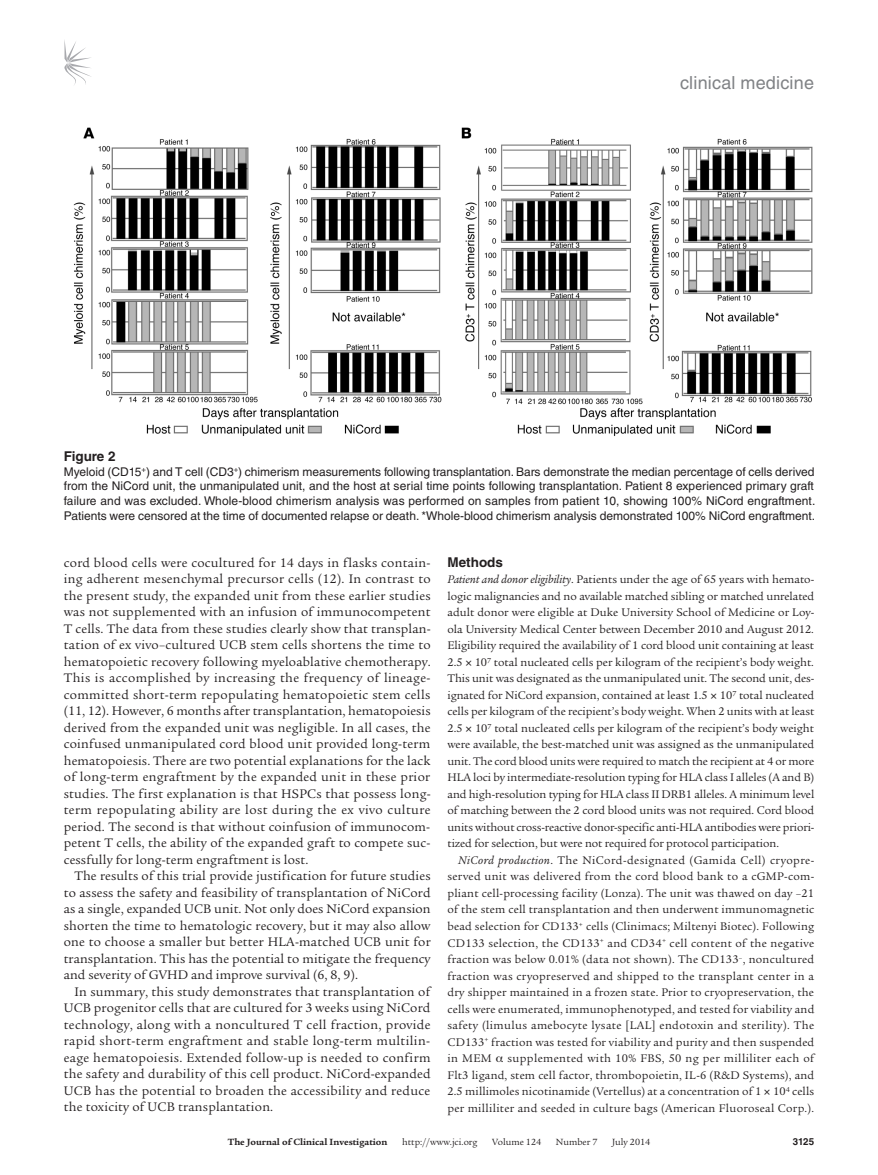
<style>
.page{position:relative;width:878px;height:1175px;background:#fff}
.page>*{position:absolute;margin:0;border:0;box-sizing:border-box;transform-origin:0 0}
.t1{font:18px "Helvetica LT Std";letter-spacing:.01em;color:#808285}
.t2{font:13.5px/16.5px "Legacy Serif Std";letter-spacing:.01em;color:#231f20;text-align:justify}
.t3{font:700 13.5px "Helvetica LT Std";color:#231f20}
.t4{font:12px/16.5px "Legacy Serif Std";letter-spacing:.015em;color:#231f20;text-align:justify}
.t5{font:12px/14.7px "Helvetica LT Std";color:#231f20}
.t6{font:9.75px "Legacy Serif Std";color:#231f20}
.t7{font:700 9.75px "Legacy Serif Std";color:#231f20}
.t8{font:700 9.75px "Helvetica LT Std";color:#231f20}
.s1{font-style:italic}
</style>
<div class="page">
<svg style="left:64px;top:40px;width:27px;height:45px"></svg>
<img style="left:73px;top:127px;width:740px;height:309px">
<h1 class="t1" style="left:680px;top:73px;width:136px">clinical medicine</h1>
<p class="t3" style="left:64px;top:448px;width:53px">Figure 2</p>
<p class="t5" style="left:64px;top:464px;width:753px">Myeloid (CD15<sup>+</sup>) and T cell (CD3<sup>+</sup>) chimerism measurements following transplantation. Bars demonstrate the median percentage of cells derived from the NiCord unit, the unmanipulated unit, and the host at serial time points following transplantation. Patient 8 experienced primary graft failure and was excluded. Whole-blood chimerism analysis was performed on samples from patient 10, showing 100% NiCord engraftment.<br>Patients were censored at the time of documented relapse or death. *Whole-blood chimerism analysis demonstrated 100% NiCord engraftment.</p>
<p class="t2" style="left:64px;top:554px;width:368px">cord blood cells were cocultured for 14 days in flasks contain&shy;ing adherent mesenchymal precursor cells (12). In contrast to the present study, the expanded unit from these earlier studies was not supplemented with an infusion of immunocompetent T cells. The data from these studies clearly show that transplan&shy;tation of ex vivo–cultured UCB stem cells shortens the time to hematopoietic recovery following myeloablative chemotherapy.<br>This is accomplished by increasing the frequency of lineage&shy;committed short-term repopulating hematopoietic stem cells (11, 12). However, 6 months after transplantation, hematopoiesis derived from the expanded unit was negligible. In all cases, the coinfused unmanipulated cord blood unit provided long-term hematopoiesis. There are two potential explanations for the lack of long-term engraftment by the expanded unit in these prior studies. The first explanation is that HSPCs that possess long&shy;term repopulating ability are lost during the ex vivo culture period. The second is that without coinfusion of immunocom&shy;petent T cells, the ability of the expanded graft to compete suc&shy;cessfully for long-term engraftment is lost.</p>
<p class="t2" style="left:64px;top:868px;width:368px;text-indent:11px">The results of this trial provide justification for future studies to assess the safety and feasibility of transplantation of NiCord as a single, expanded UCB unit. Not only does NiCord expansion shorten the time to hematologic recovery, but it may also allow one to choose a smaller but better HLA-matched UCB unit for transplantation. This has the potential to mitigate the frequency and severity of GVHD and improve survival (6, 8, 9).</p>
<p class="t2" style="left:64px;top:983px;width:368px;text-indent:11px">In summary, this study demonstrates that transplantation of UCB progenitor cells that are cultured for 3 weeks using NiCord technology, along with a noncultured T cell fraction, provide rapid short-term engraftment and stable long-term multilin&shy;eage hematopoiesis. Extended follow-up is needed to confirm the safety and durability of this cell product. NiCord-expanded UCB has the potential to broaden the accessibility and reduce the toxicity of UCB transplantation.</p>
<p class="t3" style="left:447px;top:554px;width:57px">Methods</p>
<p class="t4" style="left:447px;top:571px;width:368px"><span class="s1">Patient and donor eligibility</span>. Patients under the age of 65 years with hemato&shy;logic malignancies and no available matched sibling or matched unrelated adult donor were eligible at Duke University School of Medicine or Loy&shy;ola University Medical Center between December 2010 and August 2012.<br>Eligibility required the availability of 1 cord blood unit containing at least 2.5 10<sup>7</sup> total nucleated cells per kilogram of the recipient’s body weight.<br>This unit was designated as the unmanipulated unit. The second unit, des&shy;ignated for NiCord expansion, contained at least 1.5 10<sup>7</sup> total nucleated cells per kilogram of the recipient’s body weight. When 2 units with at least 2.5 10<sup>7</sup> total nucleated cells per kilogram of the recipient’s body weight were available, the best-matched unit was assigned as the unmanipulated unit. The cord blood units were required to match the recipient at 4 or more HLA loci by intermediate-resolution typing for HLA class I alleles (A and B) and high-resolution typing for HLA class II DRB1 alleles. A minimum level of matching between the 2 cord blood units was not required. Cord blood units without cross-reactive donor-specific anti-HLA antibodies were priori&shy;tized for selection, but were not required for protocol participation.</p>
<p class="t4" style="left:447px;top:852px;width:368px;text-indent:11px"><span class="s1">NiCord production</span>. The NiCord-designated (Gamida Cell) cryopre&shy;served unit was delivered from the cord blood bank to a cGMP-com&shy;pliant cell-processing facility (Lonza). The unit was thawed on day –21 of the stem cell transplantation and then underwent immunomagnetic bead selection for CD133<sup>+</sup> cells (Clinimacs; Miltenyi Biotec). Following CD133 selection, the CD133<sup>+</sup> and CD34<sup>+</sup> cell content of the negative fraction was below 0.01% (data not shown). The CD133<sup>–</sup>, noncultured fraction was cryopreserved and shipped to the transplant center in a dry shipper maintained in a frozen state. Prior to cryopreservation, the cells were enumerated, immunophenotyped, and tested for viability and safety (limulus amebocyte lysate [LAL] endotoxin and sterility). The CD133<sup>+</sup> fraction was tested for viability and purity and then suspended in MEM</p>
<p class="t4" style="left:447px;top:1050px;width:368px;text-indent:60px">supplemented with 10% FBS, 50 ng per milliliter each of Flt3 ligand, stem cell factor, thrombopoietin, IL-6 (R&amp;D Systems), and 2.5 millimoles nicotinamide (Vertellus) at a concentration of 1 10<sup>4</sup> cells per milliliter and seeded in culture bags (American Fluoroseal Corp.).</p>
<p class="t7" style="left:228px;top:1135px;width:161px">The Journal of Clinical Investigation</p>
<p class="t6" style="left:402px;top:1136px;width:77px">http://www.jci.org</p>
<p class="t6" style="left:492px;top:1136px;width:50px">Volume 124</p>
<p class="t6" style="left:556px;top:1136px;width:43px">Number 7</p>
<p class="t6" style="left:612px;top:1136px;width:40px">July 2014</p>
<p class="t8" style="left:792px;top:1135px;width:23px">3125</p>
</div>
